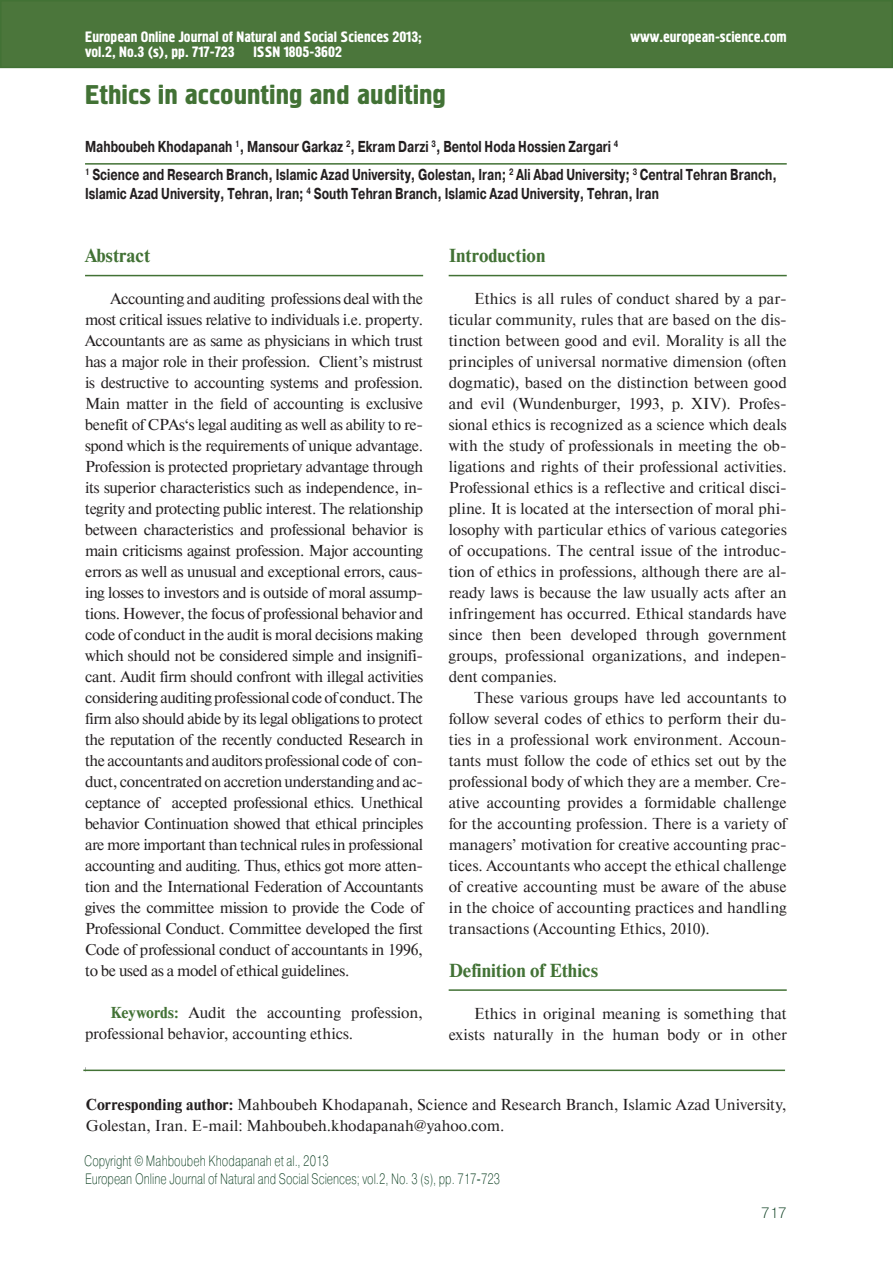
<style>
.page{position:relative;width:893px;height:1263px;background:#fff}
.page>*{position:absolute;margin:0;border:0;box-sizing:border-box;transform-origin:0 0}
.t1{font:27px "Hermes C";color:#427235;scale:1.11 1}
.t2{font:700 18.75px "Newton C";color:#427235}
.t3{font:15.75px/21px "Newton C";color:#231f20;text-align:justify}
.t4{font:700 15.75px/27.5px "Pragmatica C";color:#231f20;scale:.75 1}
.t5{font:15px/15.5px "Hermes C";color:#fff}
.t6{font:15px "Pragmatica Light C";color:#0b3e20;scale:.75 1}
.t7{font:15px "Pragmatica Light C";color:#0b3e20}
.s1{font-weight:700;color:#427235}
.s2{font-weight:700}
</style>
<div class="page">
<div style="left:1px;top:1px;width:891px;height:66px;background:#4b763b"></div>
<div style="left:0;top:0;width:893px;height:68px;border:2px solid #427235"></div>
<hr style="left:83px;top:1070px;width:702px;height:1px;background:#427235">
<hr style="left:85px;top:163px;width:702px;height:2px;background:#427235">
<hr style="left:85px;top:275px;width:338px;height:1px;background:#427235">
<hr style="left:449px;top:275px;width:338px;height:1px;background:#427235">
<hr style="left:449px;top:989px;width:338px;height:2px;background:#427235">
<p class="t5" style="left:253px;top:29px;width:170px;text-indent:-168px">European Online Journal of Natural and Social Sciences 2013;<br>ISSN 1805-3602</p>
<p class="t5" style="left:630px;top:30px;width:158px">www.european-science.com</p>
<p class="t5" style="left:85px;top:45px;width:151px">vol.2, No.3 (s), pp. 717-723</p>
<h1 class="t1" style="left:85px;top:85px;width:327px">Ethics in accounting and auditing</h1>
<p class="t4" style="left:85px;top:134px;width:924px">Mahboubeh Khodapanah <sup>1</sup>, Mansour Garkaz <sup>2</sup>, Ekram Darzi <sup>3</sup>, Bentol Hoda Hossien Zargari <sup>4<br>1</sup> Science and Research Branch, Islamic Azad University, Golestan, Iran; <sup>2</sup> Ali Abad University; <sup>3</sup> Central Tehran Branch,</p>
<p class="t4" style="left:85px;top:180px;width:767px">Islamic Azad University, Tehran, Iran; <sup>4</sup> South Tehran Branch, Islamic Azad University, Tehran, Iran</p>
<p class="t2" style="left:85px;top:248px;width:67px">Abstract</p>
<p class="t3" style="left:85px;top:289px;width:340px;text-indent:26px">Accounting and auditing professions deal with the most critical issues relative to individuals i.e. property.<br>Accountants are as same as physicians in which trust has a major role in their profession. Client’s mistrust is destructive to accounting systems and profession.<br>Main matter in the field of accounting is exclusive benefit of CPAs‘s legal auditing as well as ability to re&shy;spond which is the requirements of unique advantage.<br>Profession is protected proprietary advantage through its superior characteristics such as independence, in&shy;tegrity and protecting public interest. The relationship between characteristics and professional behavior is main criticisms against profession. Major accounting errors as well as unusual and exceptional errors, caus&shy;ing losses to investors and is outside of moral assump&shy;tions. However, the focus of professional behavior and code of conduct in the audit is moral decisions making which should not be considered simple and insignifi&shy;cant. Audit firm should confront with illegal activities considering auditing professional code of conduct. The firm also should abide by its legal obligations to protect the reputation of the recently conducted Research in the accountants and auditors professional code of con&shy;duct, concentrated on accretion understanding and ac&shy;ceptance of accepted professional ethics. Unethical behavior Continuation showed that ethical principles are more important than technical rules in professional accounting and auditing. Thus, ethics got more atten&shy;tion and the International Federation of Accountants gives the committee mission to provide the Code of Professional Conduct. Committee developed the first Code of professional conduct of accountants in 1996, to be used as a model of ethical guidelines.</p>
<p class="t3" style="left:85px;top:1003px;width:339px;text-indent:26px"><span class="s1">Keywords:</span> Audit the accounting profession, professional behavior, accounting ethics.</p>
<p class="t2" style="left:449px;top:248px;width:98px">Introduction</p>
<p class="t3" style="left:449px;top:289px;width:340px;text-indent:26px">Ethics is all rules of conduct shared by a par&shy;ticular community, rules that are based on the dis&shy;tinction between good and evil. Morality is all the principles of universal normative dimension (often dogmatic), based on the distinction between good and evil (Wundenburger, 1993, p. XIV). Profes&shy;sional ethics is recognized as a science which deals with the study of professionals in meeting the ob&shy;ligations and rights of their professional activities.<br>Professional ethics is a reflective and critical disci&shy;pline. It is located at the intersection of moral phi&shy;losophy with particular ethics of various categories of occupations. The central issue of the introduc&shy;tion of ethics in professions, although there are al&shy;ready laws is because the law usually acts after an infringement has occurred. Ethical standards have since then been developed through government groups, professional organizations, and indepen&shy;dent companies.</p>
<p class="t3" style="left:449px;top:688px;width:340px;text-indent:26px">These various groups have led accountants to follow several codes of ethics to perform their du&shy;ties in a professional work environment. Accoun&shy;tants must follow the code of ethics set out by the professional body of which they are a member. Cre&shy;ative accounting provides a formidable challenge for the accounting profession. There is a variety of managers’ motivation for creative accounting prac&shy;tices. Accountants who accept the ethical challenge of creative accounting must be aware of the abuse in the choice of accounting practices and handling transactions (Accounting Ethics, 2010).</p>
<p class="t2" style="left:449px;top:963px;width:151px">Definition of Ethics</p>
<p class="t3" style="left:449px;top:1004px;width:340px;text-align:right">Ethics in original meaning is something that exists naturally in the human body or in other</p>
<p class="t3" style="left:86px;top:1095px;width:702px"><span class="s2">Corresponding author:</span> Mahboubeh Khodapanah, Science and Research Branch, Islamic Azad University,<br>Golestan, Iran. E-mail: Mahboubeh.khodapanah@yahoo.com.</p>
<p class="t6" style="left:84px;top:1155px;width:327px">Copyright © Mahboubeh Khodapanah et al., 2013</p>
<p class="t6" style="left:85px;top:1173px;width:555px">European Online Journal of Natural and Social Sciences; vol.2, No. 3 (s), pp. 717-723</p>
<p class="t7" style="left:761px;top:1208px;width:27px">717</p>
</div>
